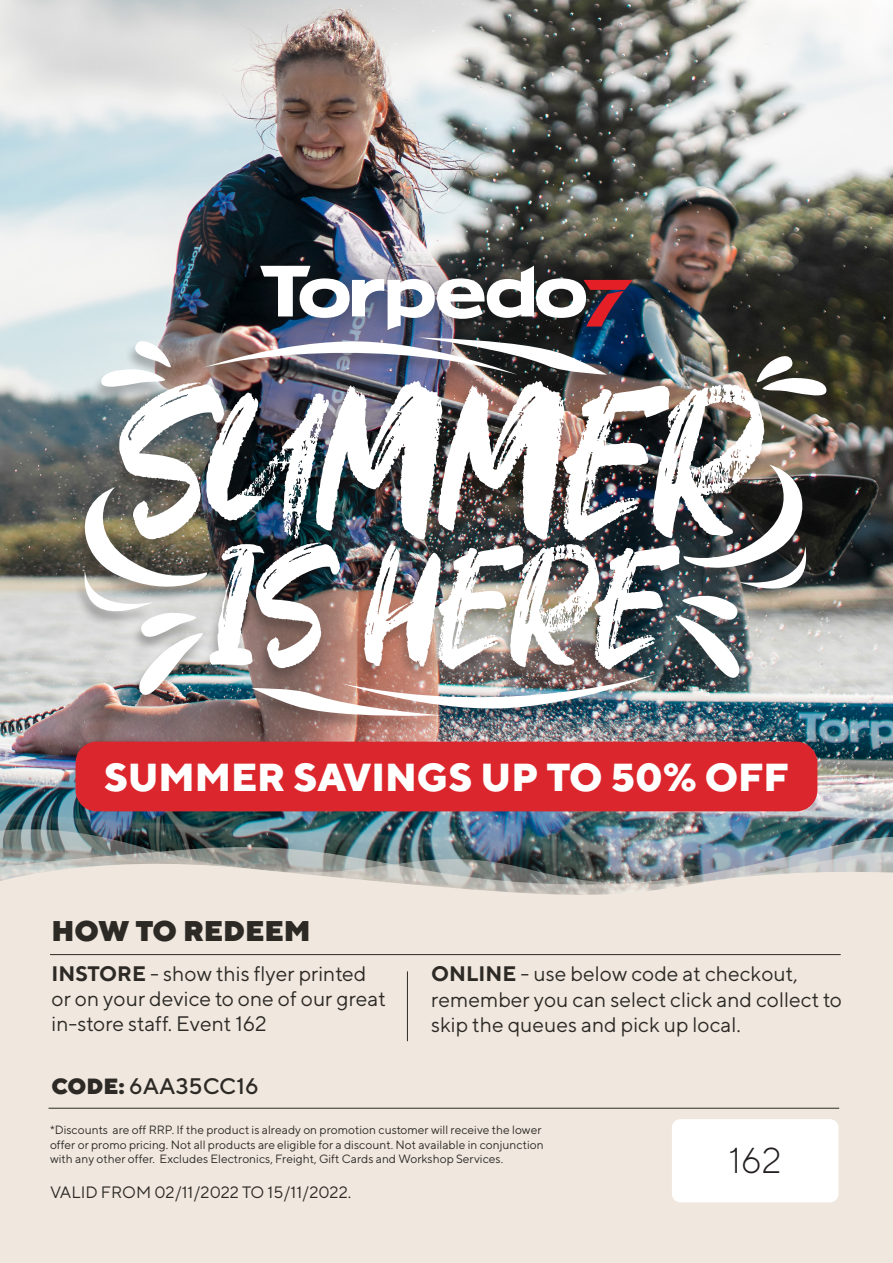
<style>
.page{position:relative;width:893px;height:1263px;background:#fff}
.page>*{position:absolute;margin:0;border:0;box-sizing:border-box;transform-origin:0 0}
.t1{font:800 39px "TT Norms";color:#fff}
.t2{font:300 36px "TT Norms";color:#231f20}
.t3{font:900 28.5px "TT Norms";color:#2d2a26}
.t4{font:500 22.5px "TT Norms";color:#2d2a26}
.t5{font:21px/25.2px "TT Norms";color:#2d2a26}
.t6{font:16.5px "TT Norms";color:#2d2a26}
.t7{font:12px/14.4px "TT Norms";color:#2d2a26}
.s1{font-weight:700}
.s2{font-weight:900;font-size:22.05px}
</style>
<div class="page">
<img style="left:0;top:0;width:893px;height:828px">
<div style="left:76px;top:742px;width:741px;height:69px;background:#dc262d;border-radius:21px"></div>
<img style="left:0;top:835px;width:893px;height:17px">
<svg style="left:0;top:852px;width:893px;height:411px;background:#e9e2da"></svg>
<hr style="left:49px;top:1108px;width:790px;height:1px;background:#2d2a26">
<hr style="left:50px;top:954px;width:791px;height:1px;background:#2d2a26">
<hr style="left:407px;top:971px;width:1px;height:70px;background:#2d2a26">
<div style="left:232px;top:235px;width:428px;height:123px;background:#231f20;opacity:.51"></div>
<div style="left:672px;top:1119px;width:166px;height:83px;background:#fff;border-radius:9px"></div>
<div style="left:74px;top:338px;width:757px;height:394px;background:#231f20;opacity:.3"></div>
<img style="left:119px;top:381px;width:645px;height:160px">
<svg style="left:757px;top:352px;width:74px;height:51px"></svg>
<svg style="left:97px;top:337px;width:74px;height:57px"></svg>
<img style="left:203px;top:266px;width:430px;height:109px">
<img style="left:252px;top:674px;width:404px;height:45px">
<img style="left:212px;top:543px;width:464px;height:126px">
<img style="left:71px;top:487px;width:141px;height:221px">
<img style="left:676px;top:465px;width:139px;height:226px">
<p class="t1" style="left:104px;top:752px;width:686px">SUMMER SAVINGS UP TO 50% OFF</p>
<p class="t3" style="left:52px;top:912px;width:261px">HOW TO REDEEM</p>
<p class="t5" style="left:52px;top:960px;width:336px"><span class="s1">INSTORE</span> - show this flyer printed or on your device to one of our great in-store staff. Event 162</p>
<p class="t5" style="left:431px;top:961px;width:412px"><span class="s1">ONLINE</span> - use below code at checkout, remember you can select click and collect to skip the queues and pick up local.</p>
<p class="t4" style="left:52px;top:1072px;width:209px"><span class="s2">CODE:</span> 6AA35CC16</p>
<p class="t7" style="left:50px;top:1122px;width:495px">*Discounts are off RRP. If the product is already on promotion customer will receive the lower offer or promo pricing. Not all products are eligible for a discount. Not available in conjunction with any other offer. Excludes Electronics, Freight, Gift Cards and Workshop Services.</p>
<p class="t6" style="left:50px;top:1182px;width:303px">VALID FROM 02/11/2022 TO 15/11/2022.</p>
<p class="t2" style="left:729px;top:1138px;width:54px">162</p>
</div>
